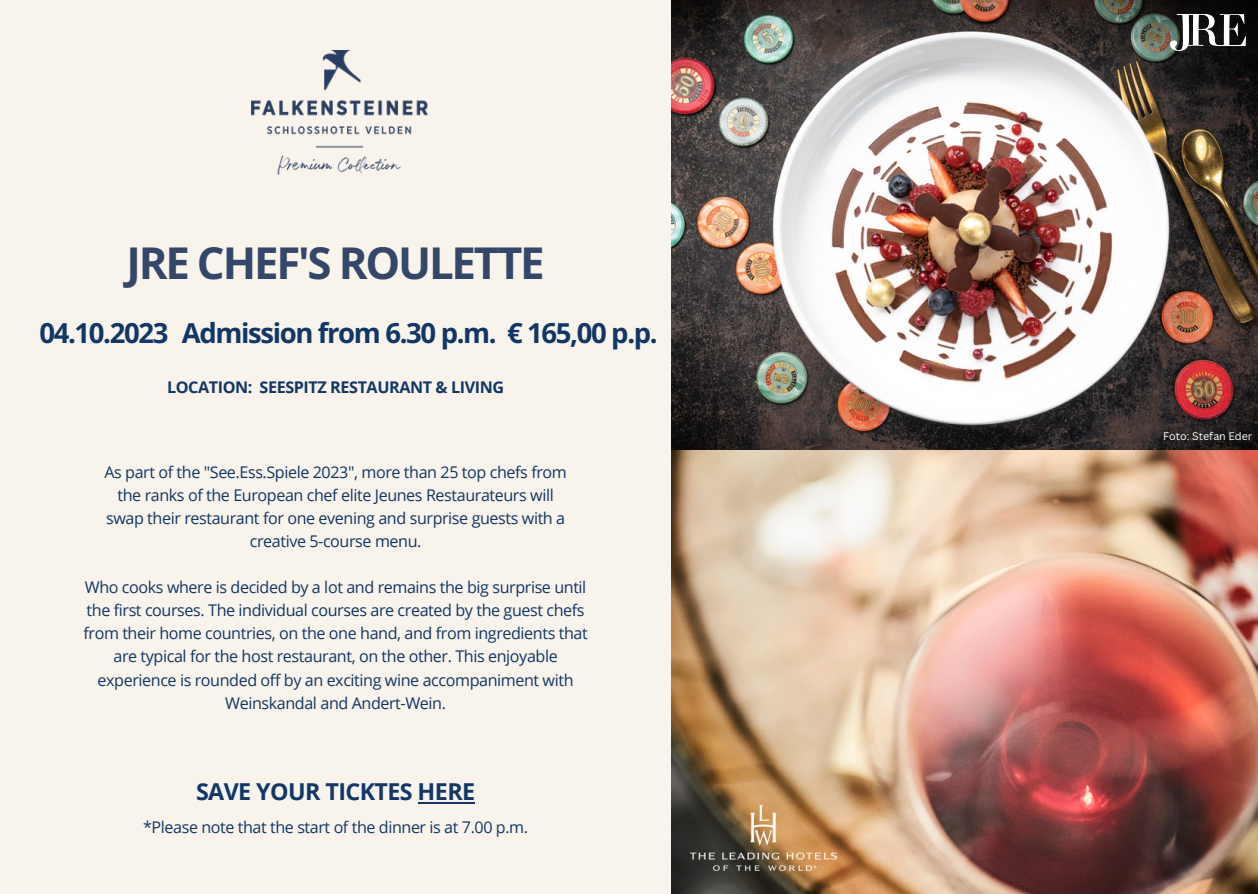
<style>
.page{position:relative;width:1258px;height:894px;background:#fff}
.page>*{position:absolute;margin:0;border:0;box-sizing:border-box;transform-origin:0 0}
.t1{font:700 43.8px "Open Sans";letter-spacing:-.05em;color:#344769}
.t2{font:700 27.6px "Open Sans";letter-spacing:-.05em;color:#123666}
.t3{font:700 23.4px "Open Sans";letter-spacing:-.025em;color:#123666}
.t4{font:16.2px/23.1px "Open Sans";letter-spacing:-.025em;color:#123666;text-align:center}
.t5{font:700 16.2px "Open Sans";letter-spacing:-.025em;color:#123666}
.t6{font:10.8px "Canva Sans";color:#fff}
</style>
<div class="page">
<div style="left:0;top:0;width:1258px;height:893px;background:#f8f4eb"></div>
<img style="left:671px;top:0;width:587px;height:450px">
<img style="left:671px;top:450px;width:587px;height:443px">
<img style="left:1171px;top:15px;width:74px;height:36px">
<img style="left:252px;top:51px;width:175px;height:124px">
<img style="left:690px;top:805px;width:147px;height:65px">
<hr style="left:418px;top:801px;width:57px;height:2px;background:#123666">
<p class="t1" style="left:126px;top:232px;width:420px">JRE CHEF'S ROULETTE</p>
<p class="t2" style="left:182px;top:314px;width:477px">Admission from 6.30 p.m. € 165,00 p.p.</p>
<p class="t5" style="left:167px;top:376px;width:339px">LOCATION: SEESPITZ RESTAURANT &amp; LIVING</p>
<p class="t2" style="left:39px;top:314px;width:131px">04.10.2023</p>
<p class="t4" style="left:104px;top:460px;width:464px">As part of the "See.Ess.Spiele 2023", more than 25 top chefs from the ranks of the European chef elite Jeunes Restaurateurs will swap their restaurant for one evening and surprise guests with a creative 5-course menu.</p>
<p class="t4" style="left:83px;top:575px;width:506px">Who cooks where is decided by a lot and remains the big surprise until the first courses. The individual courses are created by the guest chefs from their home countries, on the one hand, and from ingredients that are typical for the host restaurant, on the other. This enjoyable experience is rounded off by an exciting wine accompaniment with Weinskandal and Andert-Wein.</p>
<p class="t3" style="left:196px;top:774px;width:281px">SAVE YOUR TICKTES HERE</p>
<p class="t4" style="left:143px;top:814px;width:386px">*Please note that the start of the dinner is at 7.00 p.m.</p>
<p class="t6" style="left:1163px;top:428px;width:91px">Foto: Stefan Eder</p>
</div>
